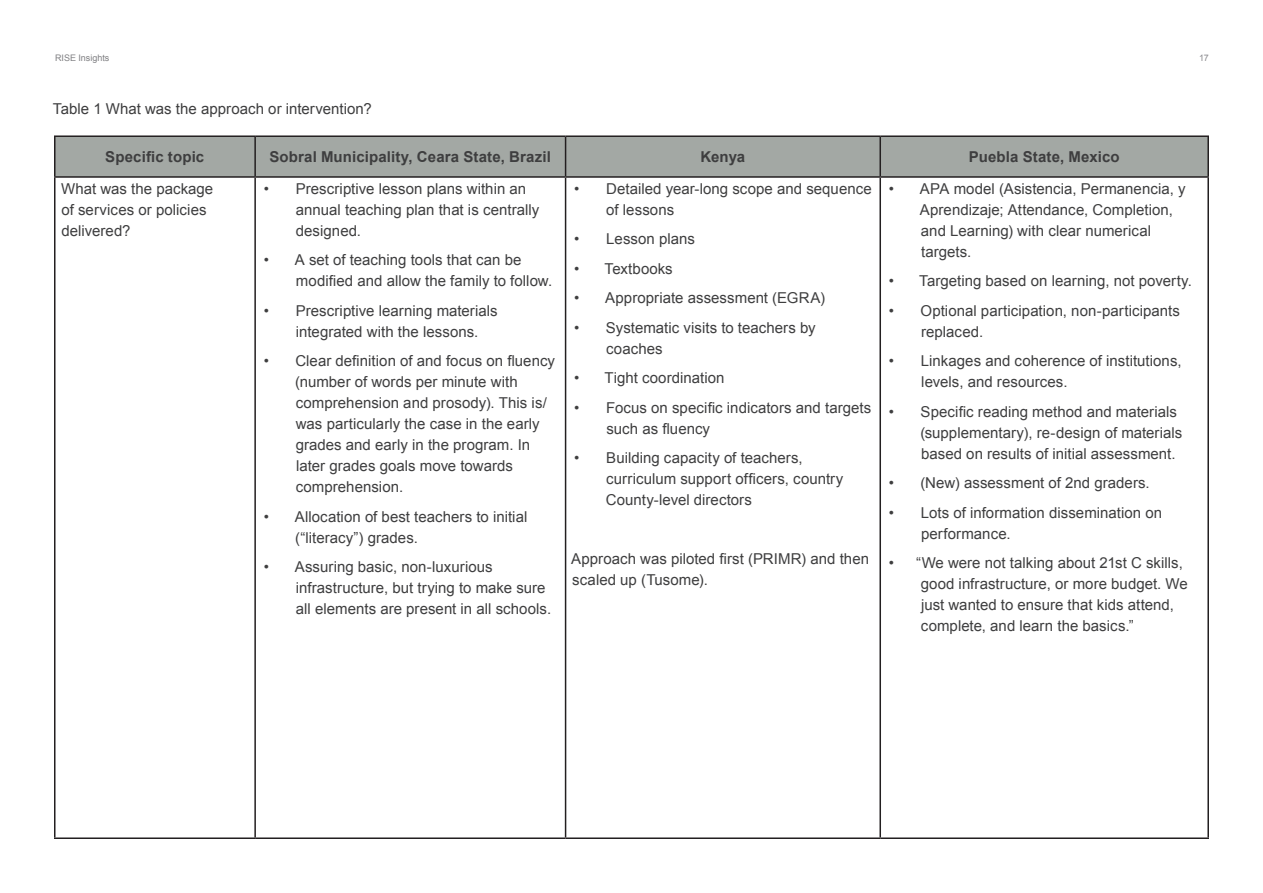
<style>
.page{position:relative;width:1263px;height:893px;background:#fff}
.page>*{position:absolute;margin:0;border:0;box-sizing:border-box;transform-origin:0 0}
.Body_Text{font:15px/21px "Arial";letter-spacing:.005em;color:#3e3e3f}
.Body_Text-2{font:700 15px "Arial";letter-spacing:.01em;color:#3e3e3f}
.Body_Text-3{font:9px "Arial";color:#808083}
.Body_Text-4{font:9px "Arial";color:#8b8b8f}
</style>
<div class="page">
<div style="left:56px;top:137px;width:1151px;height:39px;background:#a3a8a4"></div>
<hr style="left:54px;top:135px;width:201px;height:2px;background:#231f20">
<hr style="left:54px;top:137px;width:2px;height:39px;background:#231f20">
<hr style="left:255px;top:135px;width:311px;height:2px;background:#231f20">
<hr style="left:254px;top:137px;width:2px;height:39px;background:#231f20">
<hr style="left:566px;top:135px;width:314px;height:2px;background:#231f20">
<hr style="left:565px;top:137px;width:1px;height:39px;background:#231f20">
<hr style="left:880px;top:135px;width:329px;height:2px;background:#231f20">
<hr style="left:879px;top:137px;width:2px;height:39px;background:#231f20">
<hr style="left:1207px;top:137px;width:2px;height:39px;background:#231f20">
<hr style="left:54px;top:176px;width:201px;height:2px;background:#231f20">
<hr style="left:54px;top:178px;width:2px;height:659px;background:#231f20">
<hr style="left:255px;top:176px;width:311px;height:2px;background:#231f20">
<hr style="left:254px;top:178px;width:2px;height:659px;background:#231f20">
<hr style="left:566px;top:176px;width:314px;height:2px;background:#231f20">
<hr style="left:565px;top:178px;width:1px;height:659px;background:#231f20">
<hr style="left:880px;top:176px;width:329px;height:2px;background:#231f20">
<hr style="left:879px;top:178px;width:2px;height:659px;background:#231f20">
<hr style="left:1207px;top:178px;width:2px;height:659px;background:#231f20">
<hr style="left:54px;top:837px;width:201px;height:2px;background:#231f20">
<hr style="left:255px;top:837px;width:311px;height:2px;background:#231f20">
<hr style="left:566px;top:837px;width:314px;height:2px;background:#231f20">
<hr style="left:880px;top:837px;width:329px;height:2px;background:#231f20">
<p class="Body_Text-3" style="left:55px;top:52px;width:56px">RISE Insights</p>
<p class="Body_Text-4" style="left:1199px;top:51px;width:11px">17</p>
<p class="Body_Text" style="left:53px;top:98px;width:320px">Table 1 What was the approach or intervention?</p>
<p class="Body_Text-2" style="left:105px;top:147px;width:100px">Specific topic</p>
<p class="Body_Text-2" style="left:269px;top:147px;width:283px">Sobral Municipality, Ceara State, Brazil</p>
<p class="Body_Text-2" style="left:700px;top:147px;width:46px">Kenya</p>
<p class="Body_Text-2" style="left:969px;top:147px;width:152px">Puebla State, Mexico</p>
<p class="Body_Text" style="left:61px;top:178px;width:154px">What was the package of services or policies delivered?</p>
<p class="Body_Text" style="left:296px;top:178px;width:245px;text-indent:-32px">• Prescriptive lesson plans within an annual teaching plan that is centrally designed.</p>
<p class="Body_Text" style="left:296px;top:250px;width:258px;text-indent:-32px">• A set of teaching tools that can be modified and allow the family to follow.</p>
<p class="Body_Text" style="left:296px;top:300px;width:203px;text-indent:-32px">• Prescriptive learning materials integrated with the lessons.</p>
<p class="Body_Text" style="left:295px;top:351px;width:261px;text-indent:-31px">• Clear definition of and focus on fluency (number of words per minute with comprehension and prosody). This is/ was particularly the case in the early grades and early in the program. In later grades goals move towards comprehension.</p>
<p class="Body_Text" style="left:295px;top:506px;width:234px;text-indent:-31px">• Allocation of best teachers to initial (“literacy”) grades.</p>
<p class="Body_Text" style="left:296px;top:557px;width:257px;text-indent:-32px">• Assuring basic, non-luxurious infrastructure, but trying to make sure all elements are present in all schools.</p>
<p class="Body_Text" style="left:920px;top:178px;width:267px;text-indent:-31px">• APA model (Asistencia, Permanencia, y<br>Aprendizaje; Attendance, Completion, and Learning) with clear numerical targets.</p>
<p class="Body_Text" style="left:889px;top:271px;width:305px">• Targeting based on learning, not poverty.</p>
<p class="Body_Text" style="left:921px;top:300px;width:260px;text-indent:-32px">• Optional participation, non-participants replaced.</p>
<p class="Body_Text" style="left:921px;top:351px;width:262px;text-indent:-32px">• Linkages and coherence of institutions, levels, and resources.</p>
<p class="Body_Text" style="left:920px;top:401px;width:264px;text-indent:-31px">• Specific reading method and materials (supplementary), re-design of materials based on results of initial assessment.</p>
<p class="Body_Text" style="left:889px;top:473px;width:262px">• (New) assessment of 2nd graders.</p>
<p class="Body_Text" style="left:921px;top:502px;width:243px;text-indent:-32px">• Lots of information dissemination on performance.</p>
<p class="Body_Text" style="left:921px;top:553px;width:269px;text-indent:-32px">• “We were not talking about 21st C skills, good infrastructure, or more budget. We just wanted to ensure that kids attend, complete, and learn the basics.”</p>
<p class="Body_Text" style="left:606px;top:178px;width:267px;text-indent:-32px">• Detailed year-long scope and sequence of lessons</p>
<p class="Body_Text" style="left:574px;top:229px;width:122px">• Lesson plans</p>
<p class="Body_Text" style="left:574px;top:258px;width:100px">• Textbooks</p>
<p class="Body_Text" style="left:574px;top:288px;width:252px">• Appropriate assessment (EGRA)</p>
<p class="Body_Text" style="left:606px;top:317px;width:211px;text-indent:-32px">• Systematic visits to teachers by coaches</p>
<p class="Body_Text" style="left:574px;top:368px;width:152px">• Tight coordination</p>
<p class="Body_Text" style="left:606px;top:397px;width:266px;text-indent:-32px">• Focus on specific indicators and targets such as fluency</p>
<p class="Body_Text" style="left:606px;top:448px;width:239px;text-indent:-32px">• Building capacity of teachers, curriculum support officers, country<br>County-level directors</p>
<p class="Body_Text" style="left:571px;top:549px;width:299px">Approach was piloted first (PRIMR) and then scaled up (Tusome).</p>
</div>
